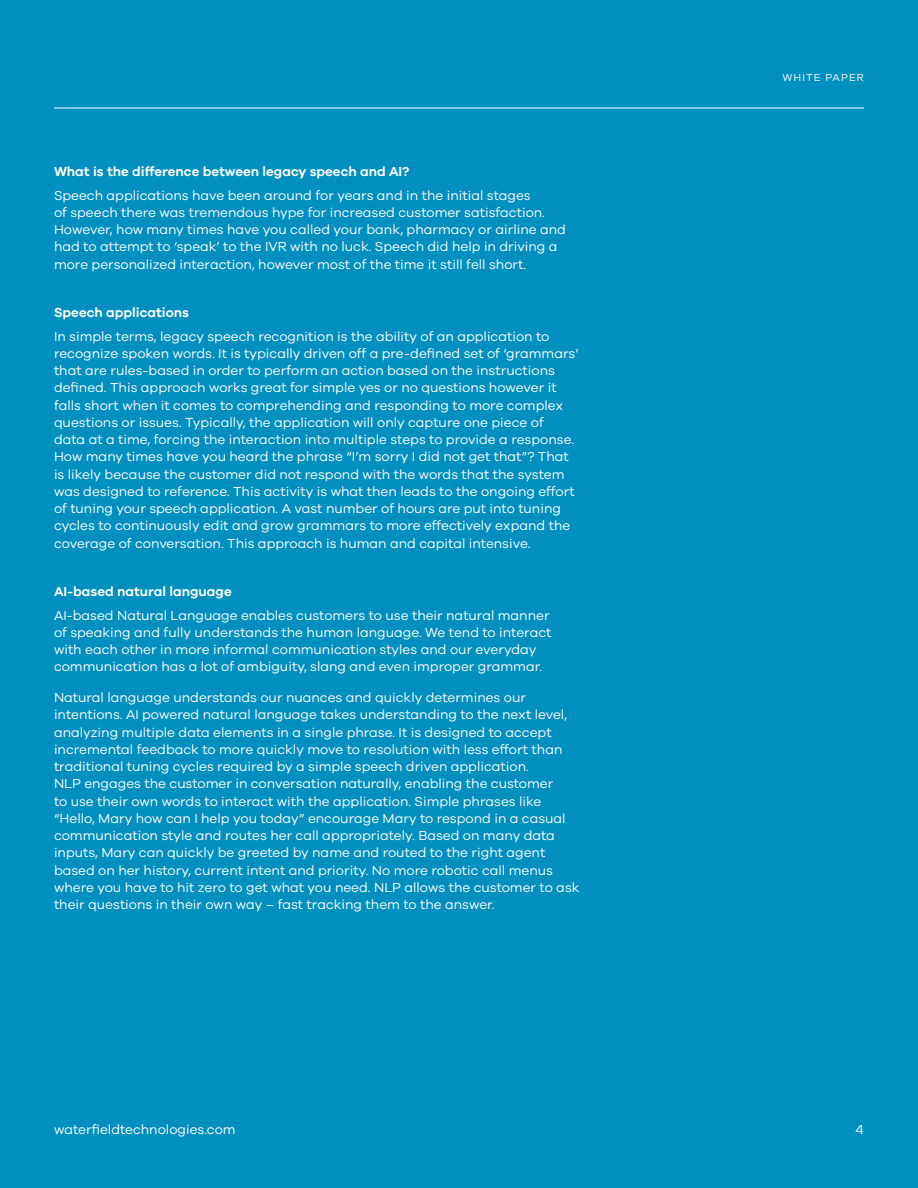
<style>
.page{position:relative;width:918px;height:1188px;background:#008fbf}
.page>*{position:absolute;margin:0;border:0;box-sizing:border-box;transform-origin:0 0}
.Body{font:13.5px/17.2px "Galano Grotesque";color:#fff}
.Heading_3{font:600 13.5px "Galano Grotesque";color:#fff}
.t1{font:10.5px "Galano Grotesque";letter-spacing:.11em;color:#fff}
</style>
<div class="page">
<hr style="left:54px;top:108px;width:810px;height:1px;background:#fff">
<p class="Heading_3" style="left:54px;top:163px;width:357px">What is the difference between legacy speech and AI?</p>
<p class="Body" style="left:54px;top:186px;width:513px">Speech applications have been around for years and in the initial stages<br>of speech there was tremendous hype for increased customer satisfaction.<br>However, how many times have you called your bank, pharmacy or airline and had to attempt to ‘speak’ to the IVR with no luck. Speech did help in driving a more personalized interaction, however most of the time it still fell short.</p>
<p class="Heading_3" style="left:54px;top:304px;width:137px">Speech applications</p>
<p class="Body" style="left:54px;top:327px;width:526px">In simple terms, legacy speech recognition is the ability of an application to recognize spoken words. It is typically driven off a pre-defined set of ‘grammars’ that are rules-based in order to perform an action based on the instructions defined. This approach works great for simple yes or no questions however it falls short when it comes to comprehending and responding to more complex questions or issues. Typically, the application will only capture one piece of<br>data at a time, forcing the interaction into multiple steps to provide a response.<br>How many times have you heard the phrase “I’m sorry I did not get that”? That is likely because the customer did not respond with the words that the system was designed to reference. This activity is what then leads to the ongoing effort of tuning your speech application. A vast number of hours are put into tuning cycles to continuously edit and grow grammars to more effectively expand the coverage of conversation. This approach is human and capital intensive.</p>
<p class="Heading_3" style="left:54px;top:583px;width:179px">AI-based natural language</p>
<p class="Body" style="left:54px;top:606px;width:499px">AI-based Natural Language enables customers to use their natural manner of speaking and fully understands the human language. We tend to interact with each other in more informal communication styles and our everyday communication has a lot of ambiguity, slang and even improper grammar.</p>
<p class="Body" style="left:54px;top:688px;width:527px">Natural language understands our nuances and quickly determines our intentions. AI powered natural language takes understanding to the next level, analyzing multiple data elements in a single phrase. It is designed to accept incremental feedback to more quickly move to resolution with less effort than traditional tuning cycles required by a simple speech driven application.<br>NLP engages the customer in conversation naturally, enabling the customer<br>to use their own words to interact with the application. Simple phrases like “Hello, Mary how can I help you today” encourage Mary to respond in a casual communication style and routes her call appropriately. Based on many data inputs, Mary can quickly be greeted by name and routed to the right agent based on her history, current intent and priority. No more robotic call menus where you have to hit zero to get what you need. NLP allows the customer to ask their questions in their own way – fast tracking them to the answer.</p>
<p class="t1" style="left:782px;top:71px;width:83px">WHITE PAPER</p>
<p class="Body" style="left:54px;top:1120px;width:183px">waterfieldtechnologies.com</p>
<p class="Body" style="left:856px;top:1120px;width:10px">4</p>
</div>
